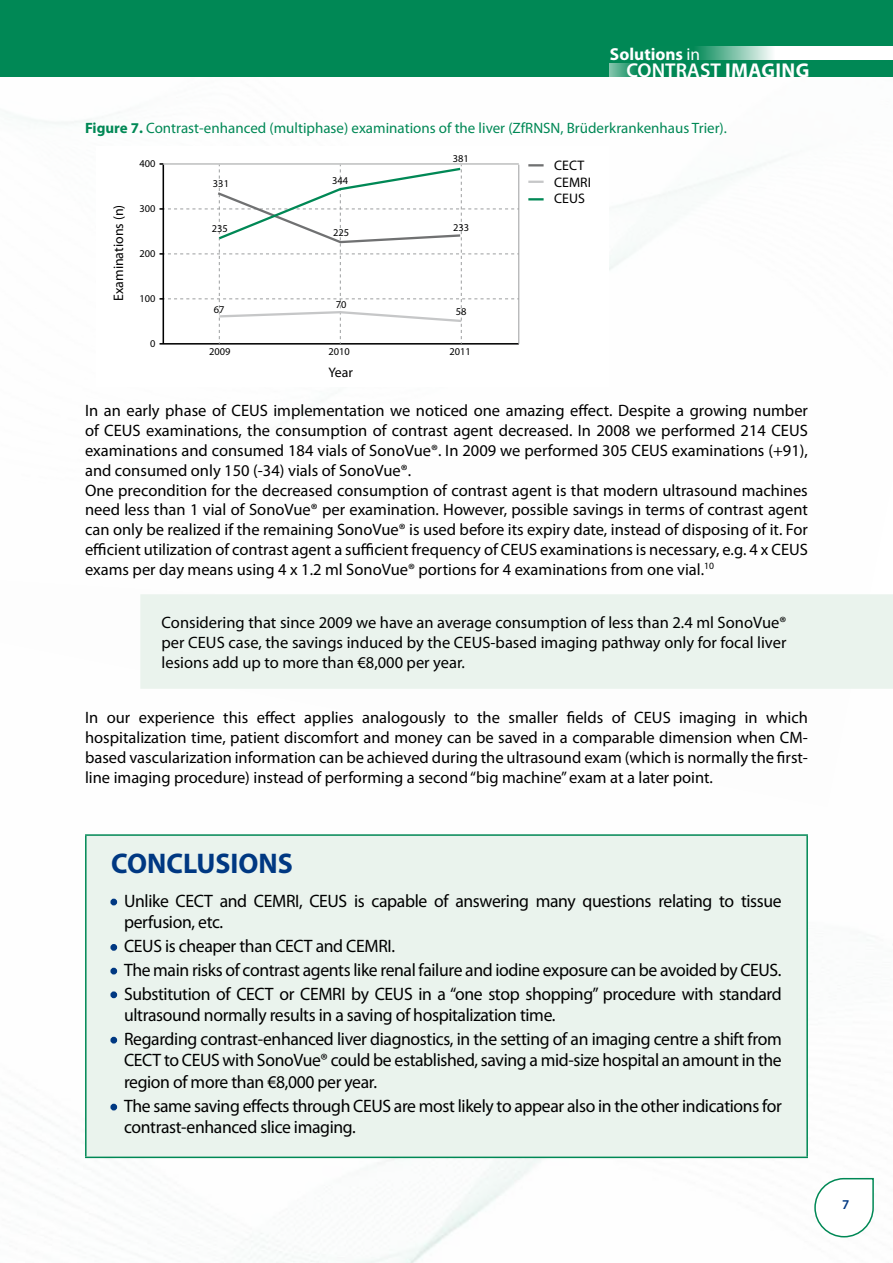
<style>
.page{position:relative;width:893px;height:1263px;background:#fff}
.page>*{position:absolute;margin:0;border:0;box-sizing:border-box;transform-origin:0 0}
.t1{font:700 28.5px "Myriad Pro";color:#003882}
.t2{font:600 19.95px "Myriad Pro";color:#fff}
.t3{font:18px/21.6px "Myriad Pro";letter-spacing:-.02em;color:#000}
.t4{font:700 17.25px "Myriad Pro";color:#fff}
.t5{font:16.5px/19.8px "Myriad Pro";color:#000;text-align:justify}
.t6{font:15px "Myriad Pro";color:#085}
.t7{font:13.8px/16.6px "Myriad Pro";color:#000}
.t8{font:600 13.5px "Myriad Pro";color:#003882}
.t9{font:10.35px "Myriad Pro";color:#000}
.s1{font-weight:400}
.s2{font-weight:700}
.s3{color:#003882}
</style>
<div class="page">
<div style="left:0;top:0;width:893px;height:77px;background:#085"></div>
<svg style="left:814px;top:1177px;width:61px;height:61px"></svg>
<svg style="left:697px;top:47px;width:196px;height:13px;background:#cee8de"></svg>
<svg style="left:609px;top:63px;width:27px;height:14px"></svg>
<div style="left:86px;top:835px;width:721px;height:322px;background:#eaf3ed"></div>
<hr style="left:85px;top:834px;width:723px;height:2px;background:#085">
<hr style="left:85px;top:836px;width:2px;height:320px;background:#085">
<hr style="left:806px;top:836px;width:2px;height:320px;background:#085">
<hr style="left:85px;top:1156px;width:723px;height:2px;background:#085">
<div style="left:110px;top:899px;width:7px;height:6px;border:3px solid #003882;border-radius:50%"></div>
<div style="left:110px;top:944px;width:7px;height:7px;border:3px solid #003882;border-radius:50%"></div>
<div style="left:110px;top:968px;width:7px;height:6px;border:3px solid #003882;border-radius:50%"></div>
<div style="left:110px;top:991px;width:7px;height:7px;border:3px solid #003882;border-radius:50%"></div>
<div style="left:110px;top:1037px;width:7px;height:6px;border:3px solid #003882;border-radius:50%"></div>
<div style="left:110px;top:1104px;width:7px;height:6px;border:3px solid #003882;border-radius:50%"></div>
<div style="left:140px;top:594px;width:753px;height:95px;background:#eaf3ed"></div>
<hr style="left:160px;top:343px;width:359px;height:2px;background:#000">
<svg style="left:528px;top:164px;width:16px;height:2px"></svg>
<svg style="left:528px;top:181px;width:16px;height:2px"></svg>
<svg style="left:528px;top:198px;width:16px;height:2px"></svg>
<svg style="left:160px;top:163px;width:359px;height:181px"></svg>
<p class="t4" style="left:610px;top:43px;width:92px">Solutions <span class="s1">in</span></p>
<p class="t2" style="left:626px;top:57px;width:185px">CONTRAST <span class="s2">imaging</span></p>
<p class="t6" style="left:85px;top:118px;width:643px"><span class="s2">Figure 7.</span> Contrast-enhanced (multiphase) examinations of the liver (ZfRNSN, Brüderkrankenhaus Trier).</p>
<p class="t7" style="left:110px;top:301px;width:98px;rotate:-90deg">Examinations (n)</p>
<p class="t9" style="left:140px;top:157px;width:18px">400</p>
<p class="t9" style="left:140px;top:202px;width:18px">300</p>
<p class="t9" style="left:140px;top:247px;width:18px">200</p>
<p class="t9" style="left:140px;top:292px;width:18px">100</p>
<p class="t9" style="left:150px;top:337px;width:7px">0</p>
<p class="t9" style="left:213px;top:177px;width:18px">331</p>
<p class="t9" style="left:332px;top:174px;width:18px">344</p>
<p class="t9" style="left:212px;top:222px;width:18px">235</p>
<p class="t9" style="left:333px;top:226px;width:18px">225</p>
<p class="t9" style="left:453px;top:152px;width:18px">381</p>
<p class="t9" style="left:453px;top:221px;width:18px">233</p>
<p class="t9" style="left:336px;top:298px;width:12px">70</p>
<p class="t9" style="left:214px;top:303px;width:12px">67</p>
<p class="t9" style="left:456px;top:305px;width:12px">58</p>
<p class="t9" style="left:209px;top:345px;width:23px">2009</p>
<p class="t9" style="left:328px;top:345px;width:23px">2010</p>
<p class="t9" style="left:449px;top:345px;width:23px">2011</p>
<p class="t7" style="left:329px;top:364px;width:26px">Year</p>
<p class="t7" style="left:554px;top:157px;width:38px">CECT<br>CEMRI<br>CEUS</p>
<p class="t5" style="left:85px;top:401px;width:724px;text-align:left">In an early phase of CEUS implementation we noticed one amazing effect. Despite a growing number of CEUS examinations, the consumption of contrast agent decreased. In 2008 we performed 214 CEUS examinations and consumed 184 vials of SonoVue®. In 2009 we performed 305 CEUS examinations (+91), and consumed only 150 (-34) vials of SonoVue®.<br>One precondition for the decreased consumption of contrast agent is that modern ultrasound machines need less than 1 vial of SonoVue® per examination. However, possible savings in terms of contrast agent can only be realized if the remaining SonoVue® is used before its expiry date, instead of disposing of it. For efficient utilization of contrast agent a sufficient frequency of CEUS examinations is necessary, e.g. 4 x CEUS exams per day means using 4 x 1.2 ml SonoVue® portions for 4 examinations from one vial.<sup>10</sup></p>
<p class="t5" style="left:162px;top:612px;width:626px">Considering that since 2009 we have an average consumption of less than 2.4 ml SonoVue® per CEUS case, the savings induced by the CEUS-based imaging pathway only for focal liver lesions add up to more than €8,000 per year.</p>
<p class="t5" style="left:85px;top:708px;width:724px">In our experience this effect applies analogously to the smaller fields of CEUS imaging in which hospitalization time, patient discomfort and money can be saved in a comparable dimension when CM&shy;based vascularization information can be achieved during the ultrasound exam (which is normally the first&shy;line imaging procedure) instead of performing a second “big machine” exam at a later point.</p>
<h1 class="t1" style="left:111px;top:845px;width:183px">CONCLUSIONS</h1>
<p class="t3" style="left:124px;top:890px;width:659px;text-indent:-13px"><span class="s3">•</span> Unlike CECT and CEMRI, CEUS is capable of answering many questions relating to tissue perfusion, etc.</p>
<p class="t3" style="left:111px;top:935px;width:285px"><span class="s3">•</span> CEUS is cheaper than CECT and CEMRI.</p>
<p class="t3" style="left:111px;top:959px;width:672px"><span class="s3">•</span> The main risks of contrast agents like renal failure and iodine exposure can be avoided by CEUS.</p>
<p class="t3" style="left:124px;top:982px;width:659px;text-indent:-13px"><span class="s3">•</span> Substitution of CECT or CEMRI by CEUS in a “one stop shopping” procedure with standard ultrasound normally results in a saving of hospitalization time.</p>
<p class="t3" style="left:124px;top:1028px;width:659px;text-align:justify;text-indent:-13px"><span class="s3">•</span> Regarding contrast-enhanced liver diagnostics, in the setting of an imaging centre a shift from CECT to CEUS with SonoVue® could be established, saving a mid-size hospital an amount in the region of more than €8,000 per year.</p>
<p class="t3" style="left:124px;top:1095px;width:659px;text-indent:-13px"><span class="s3">•</span> The same saving effects through CEUS are most likely to appear also in the other indications for contrast-enhanced slice imaging.</p>
<p class="t8" style="left:842px;top:1196px;width:9px">7</p>
</div>
